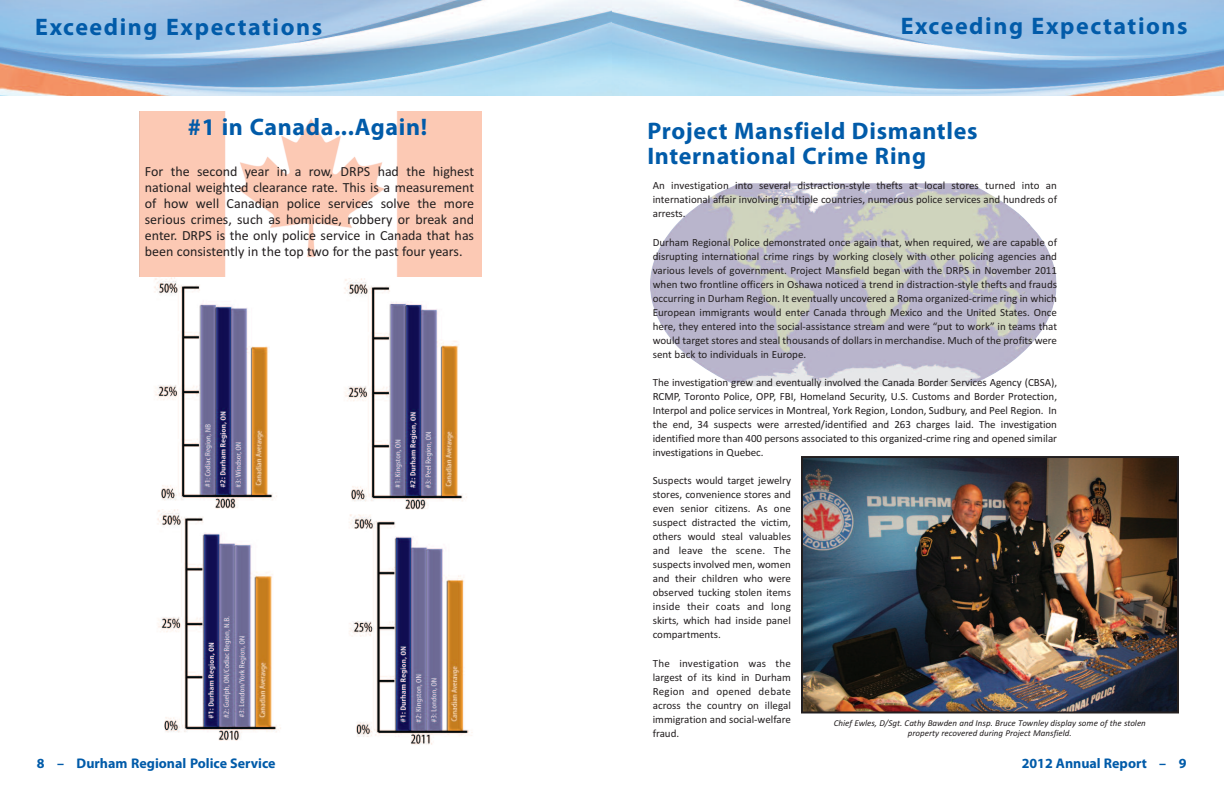
<style>
.page{position:relative;width:1224px;height:792px;background:#fff}
.page>*{position:absolute;margin:0;border:0;box-sizing:border-box;transform-origin:0 0}
.t1{font:700 24px/25px "Myriad Pro";letter-spacing:.03em;color:#015ba9}
.t2{font:700 24px "Myriad Pro";letter-spacing:.065em;color:#015ba9}
.t3{font:14px/16px "Calibri";color:#231f20;text-align:justify}
.t4{font:700 14px "Myriad Pro";color:#015ba9}
.t5{font:11px/14px "Calibri";color:#231f20;text-align:justify}
.t6{font:italic 9px/10px "Calibri";color:#231f20;text-align:center}
</style>
<div class="page">
<img style="left:612px;top:0;width:612px;height:96px">
<svg style="left:0;top:0;width:612px;height:96px;background:#a5c4df"></svg>
<img style="left:139px;top:112px;width:342px;height:164px">
<img style="left:344px;top:279px;width:123px;height:231px">
<img style="left:154px;top:278px;width:123px;height:232px">
<img style="left:157px;top:510px;width:124px;height:231px">
<img style="left:349px;top:514px;width:124px;height:231px">
<img style="left:650px;top:183px;width:406px;height:203px">
<img style="left:804px;top:459px;width:372px;height:251px">
<div style="left:801px;top:456px;width:378px;height:257px;border:2px solid #231f20"></div>
<h1 class="t2" style="left:35px;top:18px;width:289px">Exceeding Expectations</h1>
<h1 class="t2" style="left:901px;top:17px;width:289px">Exceeding Expectations</h1>
<h1 class="t1" style="left:188px;top:117px;width:241px">#1 in Canada...Again!</h1>
<p class="t3" style="left:145px;top:163px;width:331px">For the second year in a row, DRPS had the highest national weighted clearance rate. This is a measurement of how well Canadian police services solve the more serious crimes, such as homicide, robbery or break and enter. DRPS is the only police service in Canada that has been consistently in the top two for the past four years.</p>
<h1 class="t1" style="left:647px;top:120px;width:332px">Project Mansfield Dismantles<br>International Crime Ring</h1>
<p class="t5" style="left:653px;top:178px;width:406px">An investigation into several distraction-style thefts at local stores turned into an international affair involving multiple countries, numerous police services and hundreds of arrests.</p>
<p class="t5" style="left:653px;top:235px;width:406px">Durham Regional Police demonstrated once again that, when required, we are capable of disrupting international crime rings by working closely with other policing agencies and various levels of government. Project Mansfield began with the DRPS in November 2011 when two frontline officers in Oshawa noticed a trend in distraction-style thefts and frauds occurring in Durham Region. It eventually uncovered a Roma organized-crime ring in which European immigrants would enter Canada through Mexico and the United States. Once here, they entered into the social-assistance stream and were “put to work” in teams that would target stores and steal thousands of dollars in merchandise. Much of the profits were sent back to individuals in Europe.</p>
<p class="t5" style="left:653px;top:375px;width:406px">The investigation grew and eventually involved the Canada Border Services Agency (CBSA), RCMP, Toronto Police, OPP, FBI, Homeland Security, U.S. Customs and Border Protection, Interpol and police services in Montreal, York Region, London, Sudbury, and Peel Region. In the end, 34 suspects were arrested/identified and 263 charges laid. The investigation identified more than 400 persons associated to this organized-crime ring and opened similar investigations in Quebec.</p>
<p class="t5" style="left:653px;top:474px;width:140px">Suspects would target jewelry stores, convenience stores and even senior citizens. As one suspect distracted the victim, others would steal valuables and leave the scene. The suspects involved men, women and their children who were observed tucking stolen items inside their coats and long skirts, which had inside panel compartments.</p>
<p class="t5" style="left:653px;top:656px;width:140px">The investigation was the largest of its kind in Durham Region and opened debate across the country on illegal immigration and social-welfare fraud.</p>
<p class="t6" style="left:834px;top:718px;width:314px">Chief Ewles, D/Sgt. Cathy Bawden and Insp. Bruce Townley display some of the stolen property recovered during Project Mansfield.</p>
<p class="t4" style="left:37px;top:758px;width:240px">8 – Durham Regional Police Service</p>
<p class="t4" style="left:1022px;top:758px;width:166px">2012 Annual Report – 9</p>
</div>
